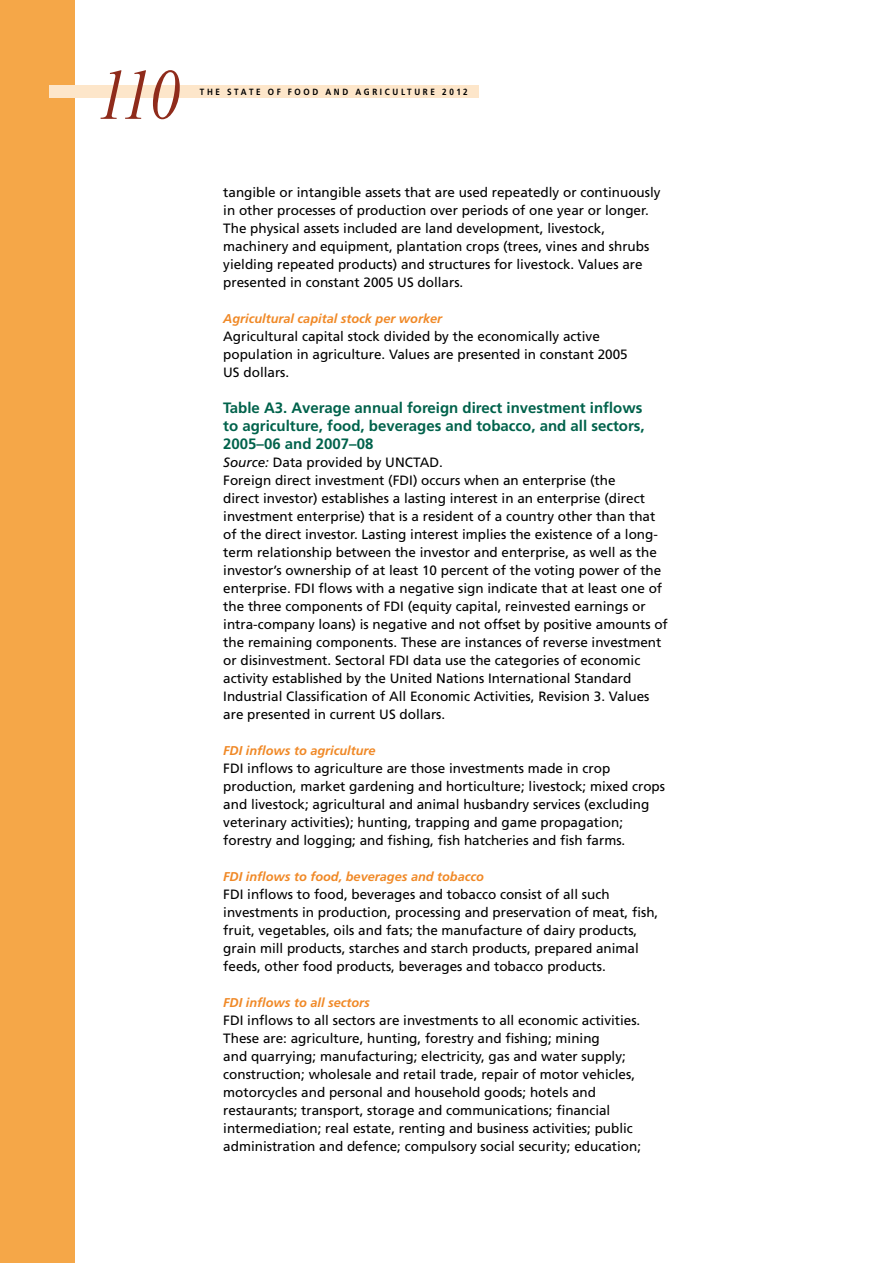
<style>
.page{position:relative;width:893px;height:1263px;background:#fff}
.page>*{position:absolute;margin:0;border:0;box-sizing:border-box;transform-origin:0 0}
.t1{font:italic 72px "Times";color:#8f2b1b;scale:.8 1}
.t2{font:700 15px/18px "Frutiger LT Std";color:#00624b}
.t3{font:13.5px/18px "Frutiger LT Std";color:#000}
.t4{font:italic 700 12.75px "Frutiger LT Std";color:#f08927}
.t5{font:700 9px "Frutiger LT Std";letter-spacing:.325em;color:#000;scale:.9 1}
.s1{font-style:italic}
</style>
<div class="page">
<div style="left:0;top:0;width:74px;height:1263px;background:#f5a748"></div>
<div style="left:49px;top:85px;width:429px;height:13px;background:#fde6ca"></div>
<h1 class="t1" style="left:98px;top:32px;width:104px">110</h1>
<p class="t5" style="left:200px;top:87px;width:43px">THE STATE</p>
<p class="t5" style="left:268px;top:87px;width:69px">OF FOOD AN</p>
<p class="t5" style="left:342px;top:87px;width:141px">D AGRIC ULT URE 2012</p>
<p class="t3" style="left:223px;top:183px;width:439px">tangible or intangible assets that are used repeatedly or continuously in other processes of production over periods of one year or longer.<br>The physical assets included are land development, livestock, machinery and equipment, plantation crops (trees, vines and shrubs yielding repeated products) and structures for livestock. Values are presented in constant 2005 US dollars.</p>
<p class="t4" style="left:223px;top:311px;width:220px">Agricultural capital stock per worker</p>
<p class="t3" style="left:223px;top:327px;width:406px">Agricultural capital stock divided by the economically active population in agriculture. Values are presented in constant 2005<br>US dollars.</p>
<p class="t2" style="left:223px;top:398px;width:423px">Table A3. Average annual foreign direct investment inflows to agriculture, food, beverages and tobacco, and all sectors,<br>2005–06 and 2007–08</p>
<p class="t3" style="left:223px;top:453px;width:182px"><span class="s1">Source:</span> Data provided by UNCTA</p>
<p class="t3" style="left:223px;top:453px;width:446px;text-indent:206px">D.<br>Foreign direct investment (FDI) occurs when an enterprise (the<br>direct investor) establishes a lasting interest in an enterprise (direct investment enterprise) that is a resident of a country other than that of the direct investor. Lasting interest implies the existence of a long&shy;term relationship between the investor and enterprise, as well as the investor’s ownership of at least 10 percent of the voting power of the enterprise. FDI flows with a negative sign indicate that at least one of the three components of FDI (equity capital, reinvested earnings or intra-company loans) is negative and not offset by positive amounts of the remaining components. These are instances of reverse investment or disinvestment. Sectoral FDI data use the categories of economic activity established by the United Nations I nternational Standard<br>I ndustrial Classification of All Economic Activities, Revision 3. Values are presented in current US dollars.</p>
<p class="t4" style="left:223px;top:743px;width:154px">FDI inflows to agriculture</p>
<p class="t3" style="left:223px;top:759px;width:443px">FDI inflows to agriculture are those investments made in crop production, market gardening and horticulture; livestock; mixed crops and livestock; agricultural and animal husbandry services (excluding veterinary activities); hunting, trapping and game propagation; forestry and logging; and fishing, fish hatcheries and fish farms.</p>
<p class="t4" style="left:223px;top:869px;width:262px">FDI inflows to food, beverages and tobacco</p>
<p class="t3" style="left:223px;top:885px;width:437px">FDI inflows to food, beverages and tobacco consist of all such investments in production, processing and preservation of meat, fish, fruit, vegetables, oils and fats; the manufacture of dairy products, grain mill products, starches and starch products, prepared animal feeds, other food products, beverages and tobacco products.</p>
<p class="t4" style="left:223px;top:995px;width:148px">FDI inflows to all sectors</p>
<p class="t3" style="left:223px;top:1011px;width:419px">FDI inflows to all sectors are investments to all economic activities.<br>These are: agriculture, hunting, forestry and fishing; mining<br>and quarrying; manufacturing; electricity, gas and water supply; construction; wholesale and retail trade, repair of motor vehicles, motorcycles and personal and household goods; hotels and restaurants; transport, storage and communications; financial intermediation; real estate, renting and business activities; public administration and defence; compulsory social security; education;</p>
</div>
